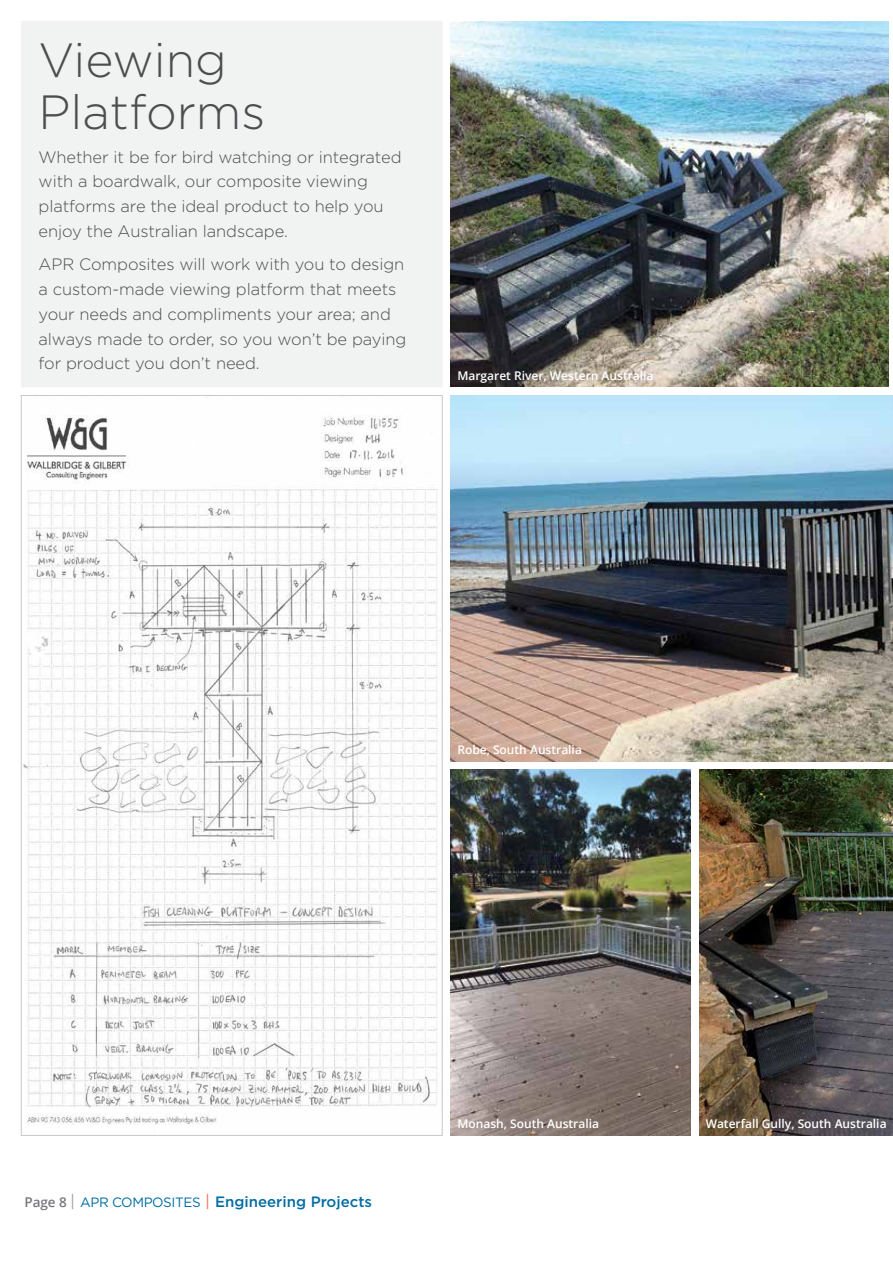
<style>
.page{position:relative;width:893px;height:1263px;background:#fff}
.page>*{position:absolute;margin:0;border:0;box-sizing:border-box;transform-origin:0 0}
.t1{font:300 48px/52.5px "Gotham";color:#4d4d4f}
.t2{font:300 16.5px/24.8px "Gotham";letter-spacing:-.005em;color:#4d4d4f}
.t3{font:500 15px "Gotham";color:#006da3}
.t4{font:600 12px "Open Sans";color:#fff}
.s1{font-family:"Open Sans";font-weight:600;font-size:13.5px;color:#77787b}
.s2{font-weight:400;font-size:16.5px;color:#9d9fa2}
.s3{font-weight:400;font-size:13.5px}
.s4{font-weight:400;font-size:16.5px;color:#f26d63}
</style>
<div class="page">
<img style="left:451px;top:395px;width:442px;height:366px">
<img style="left:451px;top:770px;width:240px;height:365px">
<img style="left:451px;top:21px;width:438px;height:366px">
<img style="left:699px;top:770px;width:194px;height:365px">
<img style="left:23px;top:397px;width:417px;height:728px">
<div style="left:21px;top:21px;width:421px;height:366px;background:#f1f2f2"></div>
<h1 class="t1" style="left:39px;top:36px;width:228px">Viewing<br>Platforms</h1>
<p class="t2" style="left:39px;top:145px;width:365px">Whether it be for bird watching or integrated with a boardwalk, our composite viewing platforms are the ideal product to help you enjoy the Australian landscape.</p>
<p class="t2" style="left:39px;top:253px;width:369px">APR Composites will work with you to design a custom-made viewing platform that meets your needs and compliments your area; and always made to order, so you won’t be paying for product you don’t need.</p>
<p class="t4" style="left:457px;top:371px;width:198px">Margaret River, Western Australia</p>
<p class="t4" style="left:457px;top:745px;width:126px">Robe, South Australia</p>
<p class="t3" style="left:25px;top:1195px;width:349px"><span class="s1">Page 8</span> <span class="s2">|</span> <span class="s3">APR COMPOSITES</span> <span class="s4">|</span> Engineering Projects</p>
<p class="t4" style="left:457px;top:1119px;width:143px">Monash, South Australia</p>
<p class="t4" style="left:706px;top:1119px;width:182px">Waterfall Gully, South Australia</p>
</div>
